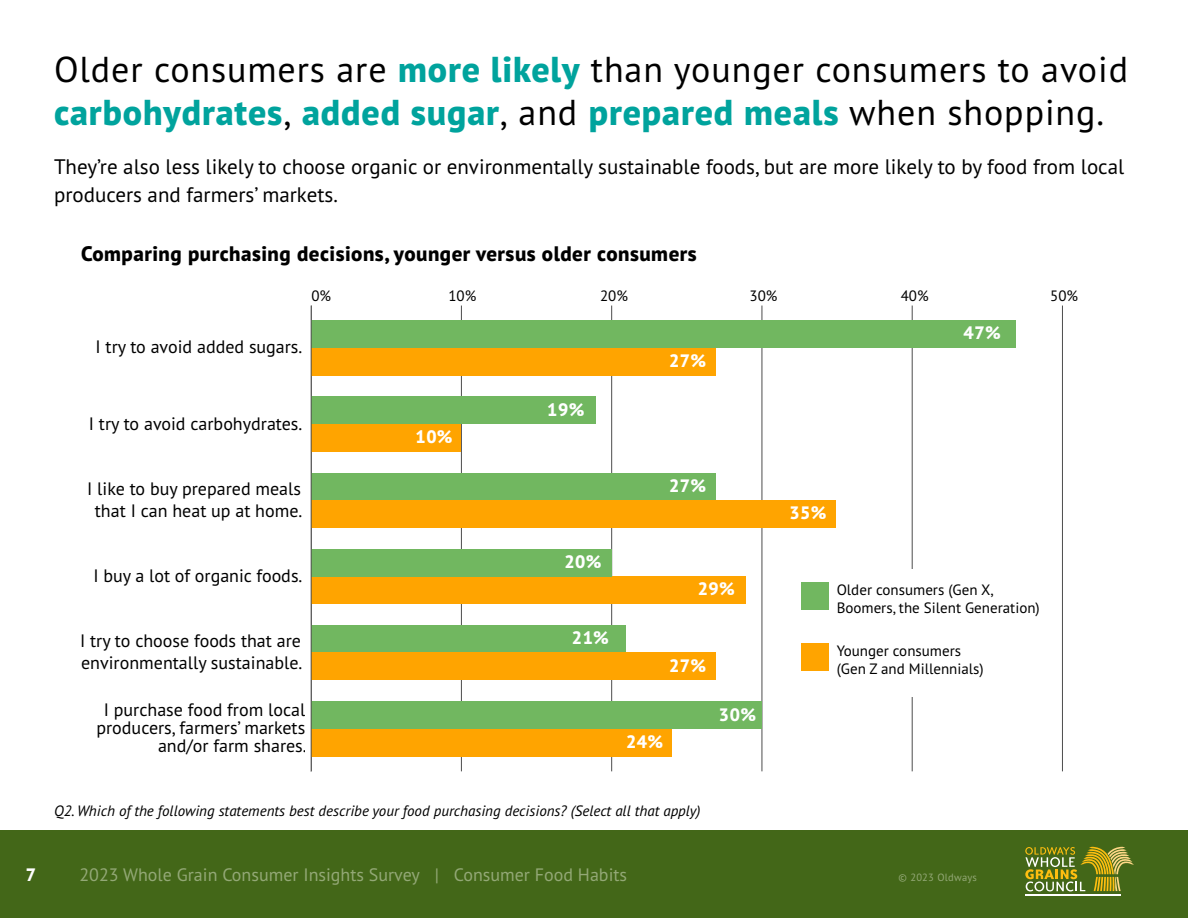
<style>
.page{position:relative;width:1188px;height:918px;background:#fff}
.page>*{position:absolute;margin:0;border:0;box-sizing:border-box;transform-origin:0 0}
.t1{font:36px/43.2px "PT Sans Pro";letter-spacing:.025em;color:#000}
.Secondary_Text__14_p{font:21px/28.5px "PT Sans Pro";color:#000}
.t2{font:800 21px "PT Sans Pro";letter-spacing:.025em;color:#000}
.t3{font:18px/21.6px "PT Sans Pro";color:#000}
.t4{font:18px "PT Sans Pro";color:#93a876}
.t5{font:800 18px "PT Sans Pro";color:#fff}
.t6{font:15px/18px "PT Sans Pro";color:#000}
.Question_Text{font:italic 15px "PT Sans Pro";color:#000}
.t7{font:10.5px "PT Sans Pro";letter-spacing:.025em;color:#93a876}
.s1{font-weight:800;color:#00a39d}
</style>
<div class="page">
<div style="left:0;top:830px;width:1188px;height:88px;background:#436718"></div>
<hr style="left:1025px;top:894px;width:96px;height:1px;background:#fff">
<svg style="left:1025px;top:847px;width:109px;height:44px"></svg>
<hr style="left:461px;top:306px;width:1px;height:465px;background:#4d4d4d">
<hr style="left:611px;top:306px;width:1px;height:465px;background:#4d4d4d">
<hr style="left:762px;top:306px;width:1px;height:465px;background:#4d4d4d">
<hr style="left:912px;top:306px;width:1px;height:465px;background:#4d4d4d">
<hr style="left:1062px;top:306px;width:1px;height:465px;background:#4d4d4d">
<div style="left:775px;top:569px;width:216px;height:128px;background:#fff"></div>
<div style="left:801px;top:644px;width:27px;height:27px;background:#ffa400"></div>
<div style="left:801px;top:582px;width:27px;height:27px;background:#71b760"></div>
<div style="left:311px;top:348px;width:405px;height:27px;background:#ffa400"></div>
<div style="left:311px;top:321px;width:704px;height:27px;background:#71b760"></div>
<div style="left:311px;top:424px;width:150px;height:27px;background:#ffa400"></div>
<div style="left:311px;top:397px;width:285px;height:27px;background:#71b760"></div>
<div style="left:311px;top:577px;width:435px;height:27px;background:#ffa400"></div>
<div style="left:311px;top:549px;width:301px;height:28px;background:#71b760"></div>
<div style="left:311px;top:625px;width:315px;height:28px;background:#71b760"></div>
<div style="left:311px;top:653px;width:405px;height:27px;background:#ffa400"></div>
<div style="left:311px;top:473px;width:405px;height:27px;background:#71b760"></div>
<div style="left:311px;top:500px;width:525px;height:28px;background:#ffa400"></div>
<div style="left:311px;top:702px;width:451px;height:27px;background:#71b760"></div>
<div style="left:311px;top:729px;width:360px;height:27px;background:#ffa400"></div>
<hr style="left:311px;top:306px;width:1px;height:465px;background:#4d4d4d">
<h1 class="t1" style="left:54px;top:47px;width:1076px">Older consumers are <span class="s1">more likely</span> than younger consumers to avoid <span class="s1">carbohydrates</span>, <span class="s1">added sugar</span>, and <span class="s1">prepared meals</span> when shopping.</h1>
<p class="Secondary_Text__14_p" style="left:54px;top:151px;width:1072px">They’re also less likely to choose organic or environmentally sustainable foods, but are more likely to by food from local producers and farmers’ markets.</p>
<h2 class="t2" style="left:81px;top:240px;width:617px">Comparing purchasing decisions, younger versus older consumers</h2>
<p class="t3" style="left:96px;top:336px;width:208px">I try to avoid added sugars.</p>
<p class="t6" style="left:311px;top:286px;width:21px">0%</p>
<p class="t6" style="left:448px;top:286px;width:29px">10%</p>
<p class="t6" style="left:600px;top:286px;width:29px">20%</p>
<p class="t6" style="left:750px;top:286px;width:29px">30%</p>
<p class="t6" style="left:901px;top:286px;width:29px">40%</p>
<p class="t6" style="left:1050px;top:286px;width:29px">50%</p>
<p class="t5" style="left:669px;top:348px;width:39px">27%</p>
<p class="t5" style="left:963px;top:321px;width:39px">47%</p>
<p class="t3" style="left:89px;top:412px;width:215px">I try to avoid carbohydrates.</p>
<p class="t3" style="left:87px;top:477px;width:217px;text-align:center">I like to buy prepared meals that I can heat up at home.</p>
<p class="t3" style="left:93px;top:564px;width:211px">I buy a lot of organic foods.</p>
<p class="t3" style="left:80px;top:630px;width:224px">I try to choose foods that are environmentally sustainable.</p>
<p class="t5" style="left:415px;top:425px;width:39px">10%</p>
<p class="t5" style="left:547px;top:397px;width:39px">19%</p>
<p class="t5" style="left:564px;top:550px;width:39px">20%</p>
<p class="t5" style="left:571px;top:626px;width:39px">21%</p>
<p class="t5" style="left:669px;top:474px;width:39px">27%</p>
<p class="t5" style="left:697px;top:577px;width:39px">29%</p>
<p class="t5" style="left:669px;top:653px;width:39px">27%</p>
<p class="t5" style="left:789px;top:501px;width:39px">35%</p>
<p class="t6" style="left:837px;top:580px;width:205px">Older consumers (Gen X,<br>Boomers, the Silent Generation)</p>
<p class="t6" style="left:837px;top:642px;width:149px">Younger consumers (Gen Z and Millennials)</p>
<p class="t3" style="left:96px;top:701px;width:212px;line-height:18px;text-align:right">I purchase food from local producers, farmers’ markets and/or farm shares.</p>
<p class="t5" style="left:626px;top:730px;width:39px">24%</p>
<p class="Question_Text" style="left:54px;top:801px;width:648px">Q2. Which of the following statements best describe your food purchasing decisions? (Select all that apply)</p>
<p class="t5" style="left:719px;top:702px;width:39px">30%</p>
<p class="t5" style="left:26px;top:863px;width:12px">7</p>
<p class="t4" style="left:79px;top:863px;width:549px">2023 Whole Grain Consumer Insights Survey | Consumer Food Habits</p>
<p class="t7" style="left:899px;top:871px;width:80px">© 2023 Oldways</p>
</div>
